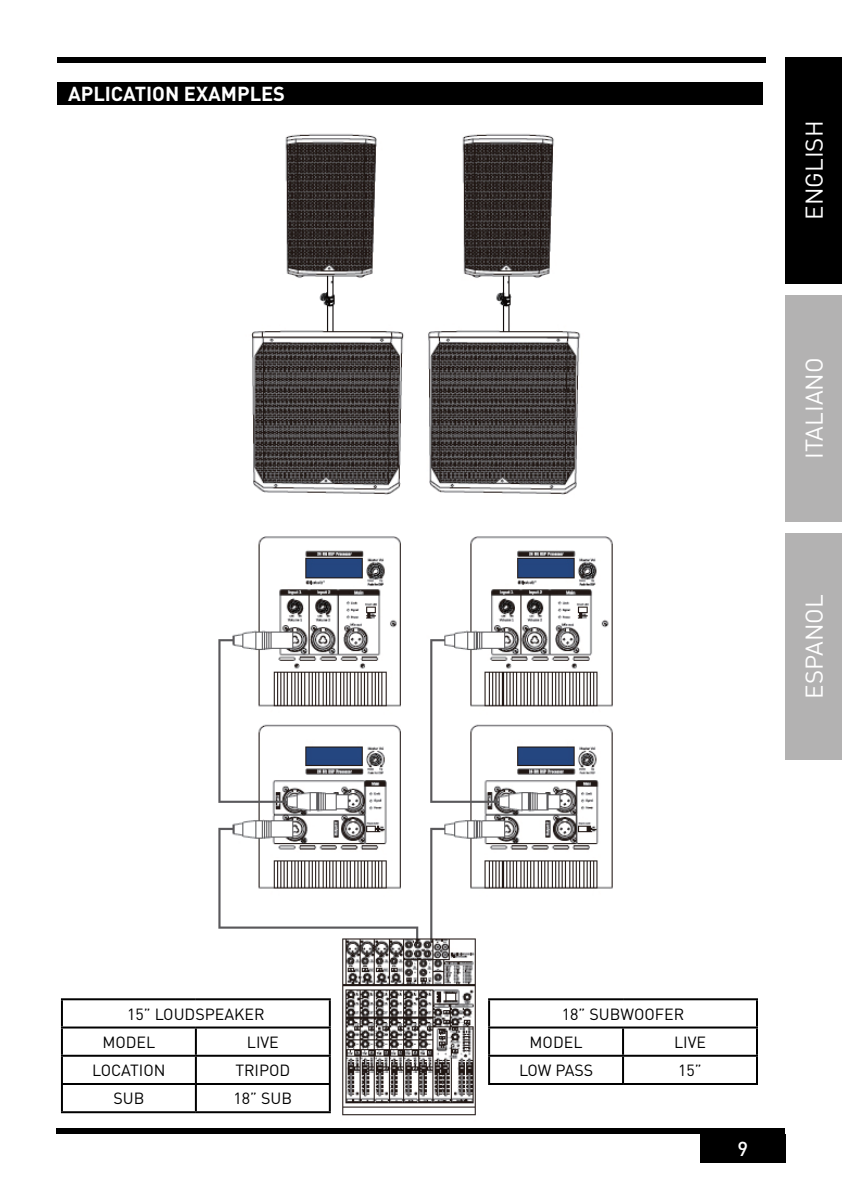
<style>
.page{position:relative;width:842px;height:1191px;background:#fff}
.page>*{position:absolute;margin:0;border:0;box-sizing:border-box;transform-origin:0 0}
.t1{font:24px "DIN Pro";color:#fff}
.t2{font:700 20px "DIN Pro";color:#fff}
.t3{font:500 20px "DIN Pro";color:#fff}
.t4{font:16px/28.2px "DIN Pro";color:#000}
</style>
<div class="page">
<div style="left:785px;top:57px;width:57px;height:226px;background:#000"></div>
<div style="left:785px;top:295px;width:57px;height:227px;background:#b3b2b2"></div>
<div style="left:785px;top:533px;width:57px;height:227px;background:#b3b2b2"></div>
<div style="left:57px;top:57px;width:708px;height:5px;background:#000"></div>
<div style="left:57px;top:1128px;width:728px;height:6px;background:#000"></div>
<div style="left:700px;top:1134px;width:85px;height:28px;background:#000"></div>
<div style="left:57px;top:82px;width:706px;height:23px;background:#000"></div>
<img style="left:202px;top:133px;width:427px;height:983px">
<hr style="left:61px;top:998px;width:135px;height:2px;background:#000">
<hr style="left:61px;top:1000px;width:2px;height:26px;background:#000">
<hr style="left:196px;top:998px;width:135px;height:2px;background:#000">
<hr style="left:329px;top:1000px;width:2px;height:26px;background:#000">
<hr style="left:61px;top:1026px;width:135px;height:2px;background:#000">
<hr style="left:61px;top:1028px;width:2px;height:26px;background:#000">
<hr style="left:196px;top:1026px;width:135px;height:2px;background:#000">
<hr style="left:195px;top:1028px;width:2px;height:26px;background:#000">
<hr style="left:329px;top:1028px;width:2px;height:26px;background:#000">
<hr style="left:61px;top:1054px;width:135px;height:2px;background:#000">
<hr style="left:61px;top:1056px;width:2px;height:27px;background:#000">
<hr style="left:196px;top:1054px;width:135px;height:2px;background:#000">
<hr style="left:195px;top:1056px;width:2px;height:27px;background:#000">
<hr style="left:329px;top:1056px;width:2px;height:27px;background:#000">
<hr style="left:61px;top:1083px;width:135px;height:2px;background:#000">
<hr style="left:61px;top:1085px;width:2px;height:26px;background:#000">
<hr style="left:196px;top:1083px;width:135px;height:2px;background:#000">
<hr style="left:195px;top:1085px;width:2px;height:26px;background:#000">
<hr style="left:329px;top:1085px;width:2px;height:26px;background:#000">
<hr style="left:61px;top:1111px;width:135px;height:2px;background:#000">
<hr style="left:196px;top:1111px;width:135px;height:2px;background:#000">
<hr style="left:488px;top:998px;width:135px;height:2px;background:#000">
<hr style="left:488px;top:1000px;width:2px;height:26px;background:#000">
<hr style="left:623px;top:998px;width:135px;height:2px;background:#000">
<hr style="left:756px;top:1000px;width:2px;height:26px;background:#000">
<hr style="left:488px;top:1026px;width:135px;height:2px;background:#000">
<hr style="left:488px;top:1028px;width:2px;height:26px;background:#000">
<hr style="left:623px;top:1026px;width:135px;height:2px;background:#000">
<hr style="left:622px;top:1028px;width:2px;height:26px;background:#000">
<hr style="left:756px;top:1028px;width:2px;height:26px;background:#000">
<hr style="left:488px;top:1054px;width:135px;height:2px;background:#000">
<hr style="left:488px;top:1056px;width:2px;height:27px;background:#000">
<hr style="left:623px;top:1054px;width:135px;height:2px;background:#000">
<hr style="left:622px;top:1056px;width:2px;height:27px;background:#000">
<hr style="left:756px;top:1056px;width:2px;height:27px;background:#000">
<hr style="left:488px;top:1083px;width:135px;height:2px;background:#000">
<hr style="left:623px;top:1083px;width:135px;height:2px;background:#000">
<p class="t2" style="left:68px;top:80px;width:219px">APLICATION EXAMPLES</p>
<h1 class="t1" style="left:798px;top:220px;width:100px;rotate:-90deg">ENGLISH</h1>
<h1 class="t1" style="left:798px;top:459px;width:103px;rotate:-90deg">ITALIANO</h1>
<h1 class="t1" style="left:798px;top:698px;width:106px;rotate:-90deg">ESPANOL</h1>
<p class="t4" style="left:102px;top:999px;width:164px;text-indent:25px">15” LOUDSPEAKER<br>MODEL</p>
<p class="t4" style="left:247px;top:1027px;width:34px">LIVE</p>
<p class="t4" style="left:530px;top:999px;width:156px;text-indent:32px">18” SUBWOOFER<br>MODEL</p>
<p class="t4" style="left:674px;top:1027px;width:34px">LIVE</p>
<p class="t4" style="left:92px;top:1055px;width:75px">LOCATION</p>
<p class="t4" style="left:235px;top:1055px;width:57px">TRIPOD</p>
<p class="t4" style="left:113px;top:1083px;width:33px">SUB</p>
<p class="t4" style="left:233px;top:1083px;width:60px">18” SUB</p>
<p class="t4" style="left:519px;top:1055px;width:76px">LOW PASS</p>
<p class="t4" style="left:678px;top:1055px;width:25px">15”</p>
<p class="t3" style="left:737px;top:1135px;width:12px">9</p>
</div>
